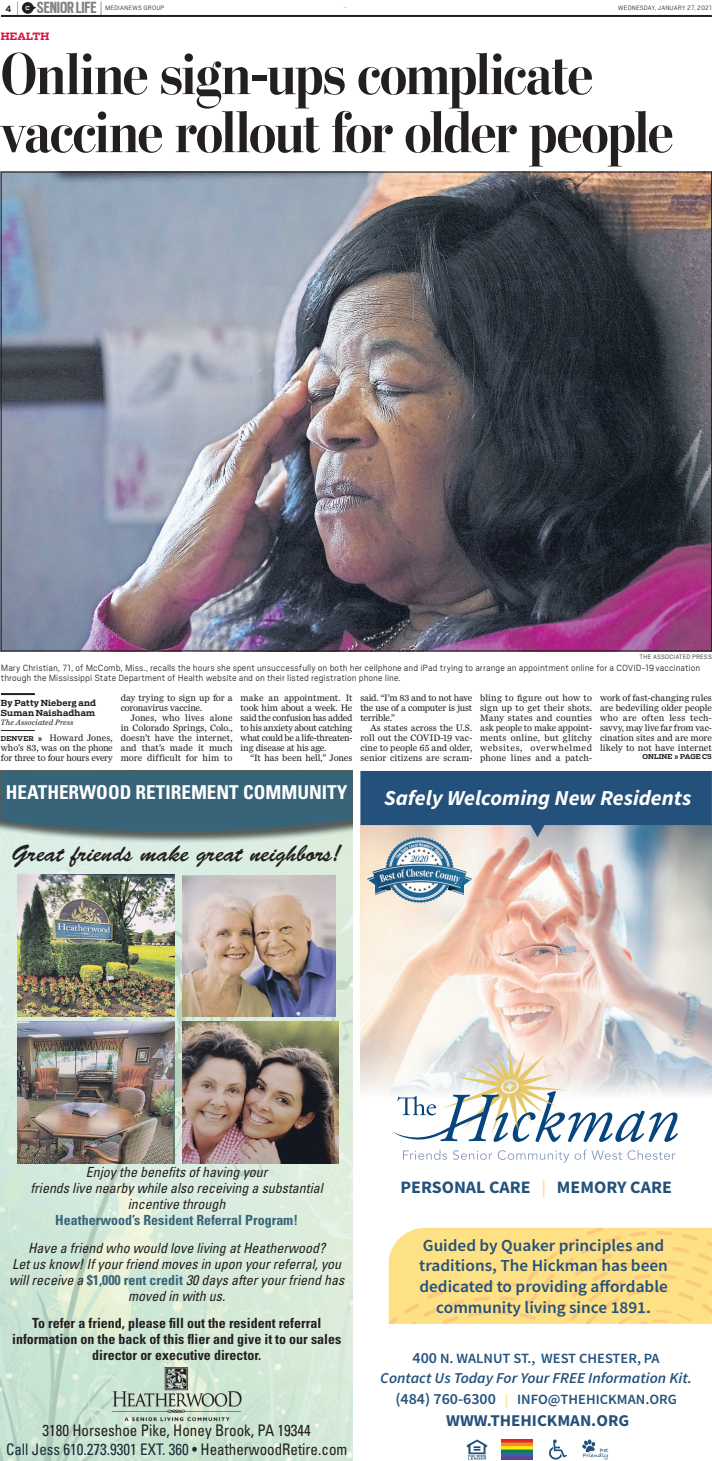
<style>
.page{position:relative;width:712px;height:1461px;background:#fff}
.page>*{position:absolute;margin:0;border:0;box-sizing:border-box;transform-origin:0 0}
.t1{font:700 58.9px/58px "Stilson Display";letter-spacing:-.02em;color:#231f20}
.t2{font:24px "Brush Script";color:#231f20}
.t3{font:italic 700 21.3px "Source Sans Pro";color:#fff}
.t4{font:700 condensed 19.1px "Univers";color:#fff}
.t5{font:700 18px "Scout Cond";letter-spacing:-.005em;color:#818386}
.t6{font:700 17.4px "Source Sans Pro";color:#23517b}
.t7{font:600 16.8px/20.7px "Source Sans Pro";color:#23517b;text-align:center}
.t8{font:700 16.5px "Source Sans Pro";color:#23517b}
.t9{font:condensed 16px/19.2px "Univers";color:#231f20;text-align:center;scale:.94 1}
.t10{font:italic 600 15.1px "Source Sans Pro";color:#23517b}
.t11{font:600 14.1px "Source Sans Pro";color:#23517b}
.t12{font:italic condensed 14px/16px "Univers";color:#231f20;text-align:center}
.t13{font:700 condensed 14px/16px "Univers";color:#231f20;text-align:center}
.t14{font:700 condensed 14px "Univers";color:#376479}
.t15{font:300 10px/10px "Cub Scout";letter-spacing:.005em;color:#231f20}
.t16{font:700 10px "Receiver";letter-spacing:.01em;color:#d7123f}
.t17{font:700 10px "Cub Scout";color:#231f20}
.t18{font:9.5px/10px "Miller Daily Two";letter-spacing:-.005em;color:#231f20;text-align:justify}
.t19{font:700 8.2px/10px "Receiver";letter-spacing:.025em;color:#231f20}
.t20{font:italic 8px "Miller Daily Two";letter-spacing:.01em;color:#231f20}
.t21{font:300 7px "Cub Scout";letter-spacing:.01em;color:#231f20}
.t22{font:700 6.6px "Receiver";letter-spacing:.01em;color:#231f20}
.t23{font:700 6.2px/5.6px "Bradley Hand ITCTT";color:#23517b;text-align:right;scale:1.07 1}
.t24{font:700 5.5px "Receiver";color:#fff}
.s1{font-family:"Cub Scout";font-weight:300;font-size:17.2px;color:#231f20}
.s2{font-family:"Receiver";font-weight:700;font-size:6.6px}
.s3{font-weight:700;font-style:normal;color:#376479}
.s4{color:#1b2a3a}
.s5{font-weight:600;color:#ffe185}
.s6{font-size:15.5px}
.s7{color:#ffe185}
</style>
<div class="page">
<hr style="left:1px;top:693px;width:34px;height:2px;background:#231f20">
<hr style="left:1px;top:730px;width:34px;height:1px;background:#231f20">
<img style="left:3px;top:174px;width:707px;height:475px">
<img style="left:360px;top:837px;width:352px;height:258px">
<svg style="left:393px;top:1043px;width:285px;height:120px"></svg>
<svg style="left:388px;top:1228px;width:324px;height:96px;background:#fede85"></svg>
<svg style="left:467px;top:1440px;width:20px;height:20px"></svg>
<svg style="left:549px;top:1439px;width:18px;height:21px"></svg>
<img style="left:502px;top:1440px;width:31px;height:19px">
<svg style="left:582px;top:1439px;width:13px;height:14px"></svg>
<svg style="left:360px;top:771px;width:352px;height:66px;background:#3e6486"></svg>
<img style="left:367px;top:837px;width:106px;height:66px">
<img style="left:1px;top:831px;width:351px;height:630px">
<div style="left:1px;top:771px;width:351px;height:60px;background:#376479"></div>
<img style="left:183px;top:876px;width:153px;height:140px">
<img style="left:18px;top:875px;width:156px;height:141px">
<img style="left:17px;top:1022px;width:157px;height:141px">
<img style="left:183px;top:1022px;width:155px;height:141px">
<img style="left:112px;top:1368px;width:130px;height:55px">
<div style="left:22px;top:2px;width:12px;height:12px;background:#231f20;border-radius:50%"></div>
<hr style="left:1px;top:15px;width:711px;height:2px;background:#231f20">
<h3 class="t5" style="left:17px;top:-2px;width:87px"><span class="s1">|</span> SENIORLIFE <span class="s1">|</span></h3>
<p class="t17" style="left:6px;top:3px;width:8px">4</p>
<p class="t24" style="left:25px;top:4px;width:6px">C</p>
<p class="t21" style="left:105px;top:4px;width:61px">MEDIANEWS GROUP</p>
<p class="t21" style="left:618px;top:4px;width:96px">WEDNESDAY, JANUARY 27, 2021</p>
<p class="t16" style="left:1px;top:30px;width:50px">HEALTH</p>
<h1 class="t1" style="left:1px;top:46px;width:674px">Online sign-ups complicate vaccine rollout for older people</h1>
<p class="t21" style="left:640px;top:653px;width:74px">THE ASSOCIATED PRESS</p>
<p class="t15" style="left:1px;top:662px;width:701px">Mary Christian, 71, of McComb, Miss., recalls the hours she spent unsuccessfully on both her cellphone and iPad trying to arrange an appointment online for a COVID-19vaccination through the Mississippi State Department of Health website and on their listed registration phone line.</p>
<p class="t19" style="left:1px;top:698px;width:97px">By Patty Nieberg and<br>Suman Naishadham</p>
<p class="t20" style="left:1px;top:718px;width:74px">The Associated Press</p>
<p class="t18" style="left:1px;top:733px;width:113px"><span class="s2">DENVER »</span> Howard Jones, who’s 83, was on the phone for three to four hours every</p>
<p class="t18" style="left:121px;top:693px;width:113px">day trying to sign up for a coronavirus vaccine.</p>
<p class="t18" style="left:121px;top:713px;width:113px;text-indent:10px">Jones, who lives alone in Colorado Springs, Colo., doesn’t have the internet, and that’s made it much more difficult for him to</p>
<p class="t18" style="left:241px;top:693px;width:113px">make an appointment. It took him about a week. He said the confusion has added to his anxiety about catching what could be a life-threaten&shy;ing disease at his age.</p>
<p class="t18" style="left:251px;top:753px;width:103px">“It has been hell,” Jones</p>
<p class="t18" style="left:360px;top:693px;width:113px">said. “I’m 83 and to not have the use of a computer is just terrible.”</p>
<p class="t18" style="left:360px;top:723px;width:113px;text-indent:10px">As states across the U.S. roll out the COVID-19 vac&shy;cine to people 65 and older, senior citizens are scram-</p>
<p class="t18" style="left:480px;top:693px;width:113px">bling to figure out how to sign up to get their shots.<br>Many states and counties ask people to make appoint&shy;ments online, but glitchy websites, overwhelmed phone lines and a patch-</p>
<p class="t18" style="left:600px;top:693px;width:113px">work of fast-changing rules are bedeviling older people who are often less tech&shy;savvy, may live far from vac&shy;cination sites and are more likely to not have internet</p>
<p class="t22" style="left:642px;top:753px;width:71px">ONLINE » PAGE C5</p>
<h3 class="t4" style="left:6px;top:780px;width:343px">HEATHERWOOD RETIREMENT COMMUNITY</h3>
<h3 class="t3" style="left:384px;top:783px;width:309px">Safely Welcoming New Residents</h3>
<h2 class="t2" style="left:12px;top:840px;width:331px">Great friends make great neighbors!</h2>
<h3 class="t12" style="left:30px;top:1164px;width:294px">Enjoy the benefits of having your<br>friends live nearby while also receiving a substantial incentive through</h3>
<h3 class="t14" style="left:55px;top:1212px;width:244px">Heatherwood’s Resident Referral Program!</h3>
<h3 class="t12" style="left:9px;top:1239px;width:337px">Have a friend who would love living at Heatherwood?<br>Let us know! If your friend moves in upon your referral, you will receive a <span class="s3">$1,000 rent credit</span> 30 days after your friend has moved in with us.</h3>
<h3 class="t13" style="left:12px;top:1315px;width:331px">To refer a friend, please fill out the resident referral information on the back of this flier and give it to our sales director or executive director.</h3>
<h3 class="t9" style="left:6px;top:1420px;width:365px">3180 Horseshoe Pike, Honey Brook, PA 19344<br><span class="s4">Call Jess 610.273.9301 EXT. 360 •</span> HeatherwoodRetire.com</h3>
<h3 class="t6" style="left:400px;top:1175px;width:273px">PERSONAL CARE <span class="s5">|</span> MEMORY CARE</h3>
<h3 class="t7" style="left:419px;top:1235px;width:250px">Guided by Quaker principles and traditions, The Hickman has been dedicated to providing affordable community living since 1891.</h3>
<h3 class="t11" style="left:413px;top:1349px;width:249px"><span class="s6">400</span> N. WALNUT ST., WEST CHESTER, PA</h3>
<h3 class="t10" style="left:380px;top:1368px;width:313px">Contact Us Today For Your FREE Information Kit.</h3>
<h3 class="t11" style="left:395px;top:1390px;width:283px"><span class="s6">(484) 760-6300</span> <span class="s7">|</span> INFO@THEHICKMAN.ORG</h3>
<h3 class="t8" style="left:446px;top:1409px;width:185px">WWW.THEHICKMAN.ORG</h3>
<p class="t23" style="left:583px;top:1447px;width:26px">Pet<br>Friendly</p>
</div>
